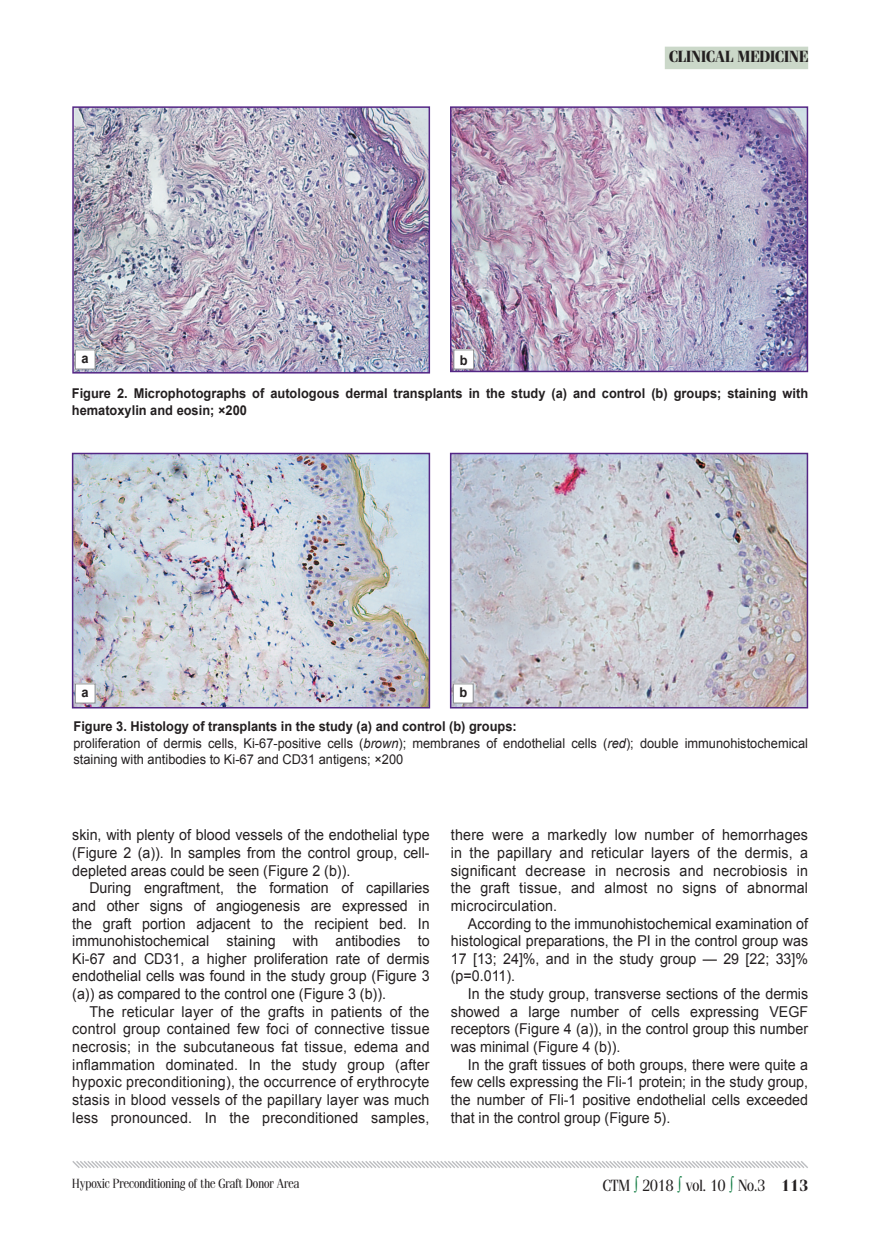
<style>
.page{position:relative;width:872px;height:1234px;background:#fff}
.page>*{position:absolute;margin:0;border:0;box-sizing:border-box;transform-origin:0 0}
.t1{font:16.5px "Simeiz";color:#231f20}
.t2{font:700 16.5px "Simeiz";color:#231f20}
.t3{font:15px/17.7px "Arial";color:#231f20;text-align:justify;scale:.95 1}
.t4{font:13.5px/16.2px "Arial";color:#231f20;scale:.95 1}
.t5{font:700 13.5px/16.2px "Arial";color:#231f20;scale:.95 1}
.t6{font:13.5px "Simeiz";color:#231f20;scale:.95 1}
.s1{font-weight:700}
.s2{font-style:italic}
.s3{color:#127c43}
</style>
<div class="page">
<svg style="left:72px;top:1161px;width:736px;height:7px"></svg>
<div style="left:665px;top:47px;width:143px;height:22px;background:#cbd8c9"></div>
<img style="left:74px;top:108px;width:354px;height:263px">
<div style="left:72px;top:106px;width:358px;height:267px;border:1px solid #542685"></div>
<img style="left:452px;top:108px;width:354px;height:262px">
<div style="left:450px;top:106px;width:358px;height:266px;border:1px solid #542685"></div>
<div style="left:75px;top:350px;width:20px;height:19px;background:#fff"></div>
<div style="left:75px;top:349px;width:20px;height:20px;border:1px solid #8b8d90"></div>
<div style="left:454px;top:350px;width:19px;height:19px;background:#fff"></div>
<div style="left:453px;top:349px;width:21px;height:20px;border:1px solid #8b8d90"></div>
<img style="left:74px;top:454px;width:354px;height:252px">
<div style="left:72px;top:452px;width:358px;height:256px;border:1px solid #542685"></div>
<img style="left:452px;top:454px;width:354px;height:252px">
<div style="left:450px;top:452px;width:358px;height:256px;border:1px solid #542685"></div>
<div style="left:75px;top:683px;width:20px;height:20px;background:#fff"></div>
<div style="left:75px;top:683px;width:20px;height:20px;border:1px solid #8b8d90"></div>
<div style="left:453px;top:683px;width:20px;height:20px;background:#fff"></div>
<div style="left:453px;top:683px;width:20px;height:20px;border:1px solid #8b8d90"></div>
<p class="t2" style="left:669px;top:48px;width:141px">СLINICAL MEDICINE</p>
<p class="t5" style="left:460px;top:352px;width:10px">b</p>
<p class="t5" style="left:82px;top:350px;width:9px">а</p>
<p class="t5" style="left:72px;top:385px;width:776px">Figure 2. Microphotographs of autologous dermal transplants in the study (a) and control (b) groups; staining with hematoxylin and eosin; ×200</p>
<p class="t5" style="left:82px;top:684px;width:9px">а</p>
<p class="t5" style="left:459px;top:684px;width:10px">b</p>
<p class="t4" style="left:73px;top:718px;width:774px"><span class="s1">Figure 3. Histology of transplants in the study (a) and control (b) groups:<br></span>proliferation of dermis cells, Ki-67-positive cells (<span class="s2">brown</span>); membranes of endothelial cells (<span class="s2">red</span>); double immunohistochemical staining with antibodies to Ki-67 and CD31 antigens; ×200</p>
<p class="t3" style="left:72px;top:825px;width:377px">skin, with plenty of blood vessels of the endothelial type (Figure 2 (a)). In samples from the control group, cell&shy;depleted areas could be seen (Figure 2 (b)).</p>
<p class="t3" style="left:72px;top:878px;width:377px;text-indent:17px">During engraftment, the formation of capillaries and other signs of angiogenesis are expressed in the graft portion adjacent to the recipient bed. In immunohistochemical staining with antibodies to Ki-67 and CD31, a higher proliferation rate of dermis endothelial cells was found in the study group (Figure 3 (a)) as compared to the control one (Figure 3 (b)).</p>
<p class="t3" style="left:72px;top:1002px;width:377px;text-indent:17px">The reticular layer of the grafts in patients of the control group contained few foci of connective tissue necrosis; in the subcutaneous fat tissue, edema and inflammation dominated. In the study group (after hypoxic preconditioning), the occurrence of erythrocyte stasis in blood vessels of the papillary layer was much less pronounced. In the preconditioned samples,</p>
<p class="t6" style="left:72px;top:1176px;width:241px">Hypoxic Preconditioning of the Graft Donor Area</p>
<p class="t3" style="left:451px;top:825px;width:377px">there were a markedly low number of hemorrhages in the papillary and reticular layers of the dermis, a significant decrease in necrosis and necrobiosis in the graft tissue, and almost no signs of abnormal microcirculation.</p>
<p class="t3" style="left:451px;top:914px;width:377px;text-indent:17px">According to the immunohistochemical examination of histological preparations, the PI in the control group was 17 [13; 24]%, and in the study group — 29 [22; 33]% (p=0.011).</p>
<p class="t3" style="left:451px;top:984px;width:377px;text-indent:17px">In the study group, transverse sections of the dermis showed a large number of cells expressing VEGF receptors (Figure 4 (a)), in the control group this number was minimal (Figure 4 (b)).</p>
<p class="t3" style="left:451px;top:1055px;width:377px;text-indent:17px">In the graft tissues of both groups, there were quite a few cells expressing the Fli-1 protein; in the study group, the number of Fli-1 positive endothelial cells exceeded that in the control group (Figure 5).</p>
<p class="t1" style="left:603px;top:1176px;width:207px">СТМ <span class="s3">∫</span> 2018 <span class="s3">∫</span> vol. 10 <span class="s3">∫</span> No.3 <span class="s1">113</span></p>
</div>
